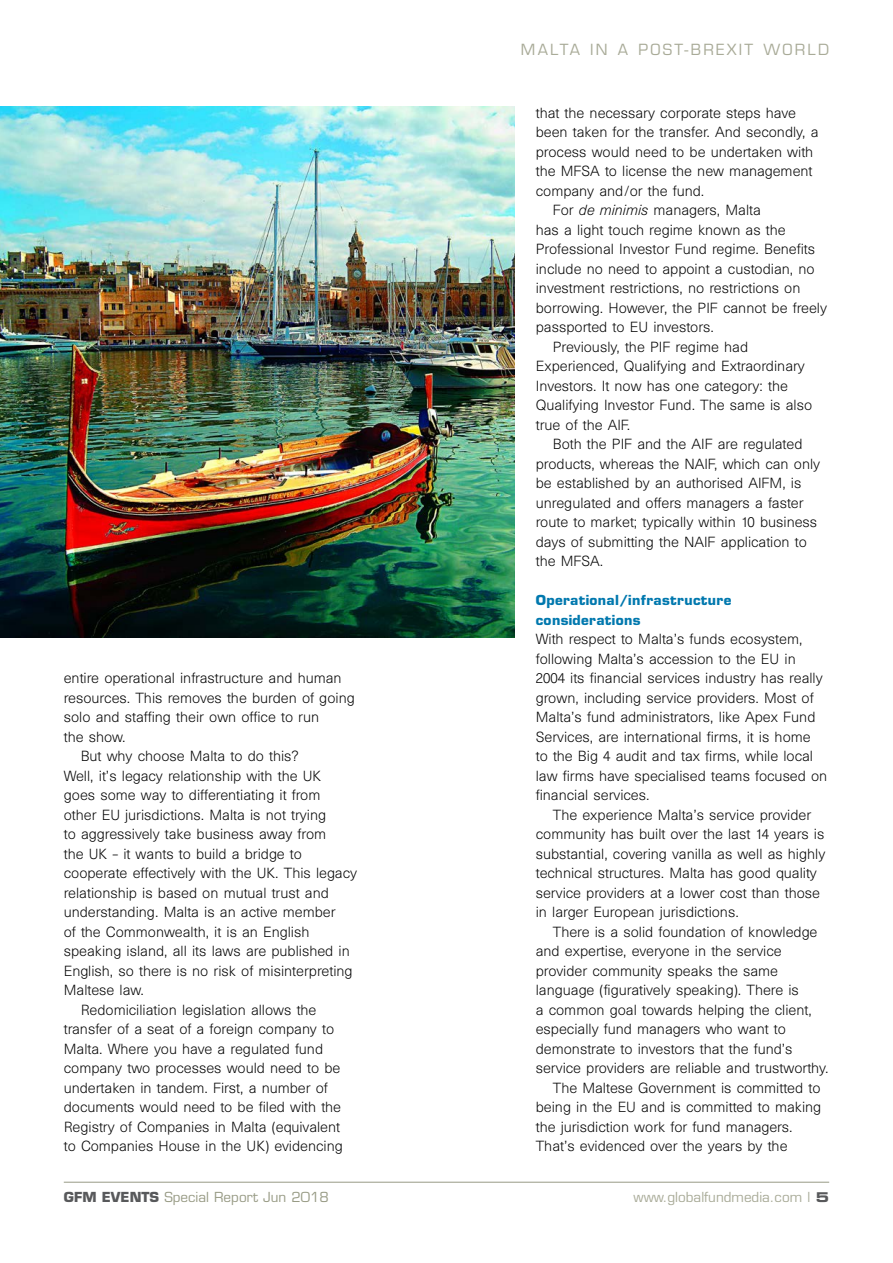
<style>
.page{position:relative;width:893px;height:1263px;background:#fff}
.page>*{position:absolute;margin:0;border:0;box-sizing:border-box;transform-origin:0 0}
.t1{font:15px "Eurostile";letter-spacing:.15em;color:#a9ab98}
.t2{font:300 13.5px/19.5px "Unica SB";color:#000}
.t3{font:700 13.5px/19.5px "Eurostile";letter-spacing:.025em;color:#0078ae}
.t4{font:13.5px "Eurostile";color:#989b85}
.t5{font:13.5px "Eurostile";color:#a9ab98}
.s1{font-style:italic}
.s2{font-weight:700;color:#58595b}
.s3{font-family:"Eurostile Bold Extended Two";color:#58595b}
</style>
<div class="page">
<hr style="left:64px;top:1182px;width:765px;height:1px;background:#989b85">
<img style="left:0;top:106px;width:514px;height:532px">
<p class="t2" style="left:64px;top:669px;width:279px">entire operational infrastructure and human</p>
<p class="t2" style="left:64px;top:688px;width:293px">resources. This removes the burden of going</p>
<p class="t2" style="left:64px;top:708px;width:257px">solo and staffing their own office to run</p>
<p class="t2" style="left:64px;top:727px;width:63px">the show.</p>
<p class="t2" style="left:81px;top:747px;width:220px">But why choose Malta to do this?</p>
<p class="t2" style="left:64px;top:766px;width:259px">Well, it’s legacy relationship with the UK</p>
<p class="t2" style="left:64px;top:786px;width:258px">goes some way to differentiating it from</p>
<p class="t2" style="left:64px;top:805px;width:264px">other EU jurisdictions. Malta is not trying</p>
<p class="t2" style="left:64px;top:825px;width:264px">to aggressively take business away from</p>
<p class="t2" style="left:64px;top:844px;width:240px">the UK – it wants to build a bridge to</p>
<p class="t2" style="left:64px;top:864px;width:295px">cooperate effectively with the UK. This legacy</p>
<p class="t2" style="left:64px;top:883px;width:267px">relationship is based on mutual trust and</p>
<p class="t2" style="left:64px;top:903px;width:273px">understanding. Malta is an active member</p>
<p class="t2" style="left:64px;top:922px;width:247px">of the Commonwealth, it is an English</p>
<p class="t2" style="left:64px;top:942px;width:287px">speaking island, all its laws are published in</p>
<p class="t2" style="left:64px;top:961px;width:290px">English, so there is no risk of misinterpreting</p>
<p class="t2" style="left:64px;top:981px;width:82px">Maltese law.</p>
<p class="t2" style="left:81px;top:1000px;width:237px">Redomiciliation legislation allows the</p>
<p class="t2" style="left:64px;top:1020px;width:272px">transfer of a seat of a foreign company to</p>
<p class="t2" style="left:64px;top:1039px;width:261px">Malta. Where you have a regulated fund</p>
<p class="t2" style="left:64px;top:1059px;width:278px">company two processes would need to be</p>
<p class="t2" style="left:64px;top:1078px;width:266px">undertaken in tandem. First, a number of</p>
<p class="t2" style="left:64px;top:1098px;width:279px">documents would need to be filed with the</p>
<p class="t2" style="left:64px;top:1117px;width:278px">Registry of Companies in Malta (equivalent</p>
<p class="t2" style="left:64px;top:1137px;width:281px">to Companies House in the UK) evidencing</p>
<p class="t1" style="left:521px;top:40px;width:310px">MALTA IN A POST-BREXIT WORLD</p>
<p class="t2" style="left:536px;top:103px;width:262px">that the necessary corporate steps have</p>
<p class="t2" style="left:536px;top:123px;width:284px">been taken for the transfer. And secondly, a</p>
<p class="t2" style="left:536px;top:142px;width:279px">process would need to be undertaken with</p>
<p class="t2" style="left:536px;top:162px;width:278px">the MFSA to license the new management</p>
<p class="t2" style="left:536px;top:181px;width:170px">company and/or the fund.</p>
<p class="t2" style="left:553px;top:201px;width:210px">For <span class="s1">de minimis</span> managers, Malta</p>
<p class="t2" style="left:536px;top:220px;width:251px">has a light touch regime known as the</p>
<p class="t2" style="left:536px;top:240px;width:281px">Professional Investor Fund regime. Benefits</p>
<p class="t2" style="left:536px;top:259px;width:280px">include no need to appoint a custodian, no</p>
<p class="t2" style="left:536px;top:279px;width:266px">investment restrictions, no restrictions on</p>
<p class="t2" style="left:536px;top:298px;width:293px">borrowing. However, the PIF cannot be freely</p>
<p class="t2" style="left:536px;top:318px;width:180px">passported to EU investors.</p>
<p class="t2" style="left:553px;top:337px;width:197px">Previously, the PIF regime had</p>
<p class="t2" style="left:536px;top:357px;width:271px">Experienced, Qualifying and Extraordinary</p>
<p class="t2" style="left:536px;top:376px;width:254px">Investors. It now has one category: the</p>
<p class="t2" style="left:536px;top:396px;width:278px">Qualifying Investor Fund. The same is also</p>
<p class="t2" style="left:536px;top:415px;width:96px">true of the AIF.</p>
<p class="t2" style="left:553px;top:435px;width:251px">Both the PIF and the AIF are regulated</p>
<p class="t2" style="left:536px;top:454px;width:286px">products, whereas the NAIF, which can only</p>
<p class="t2" style="left:536px;top:474px;width:267px">be established by an authorised AIFM, is</p>
<p class="t2" style="left:536px;top:493px;width:269px">unregulated and offers managers a faster</p>
<p class="t2" style="left:536px;top:513px;width:283px">route to market; typically within 10 business</p>
<p class="t2" style="left:536px;top:532px;width:273px">days of submitting the NAIF application to</p>
<p class="t2" style="left:536px;top:552px;width:69px">the MFSA.</p>
<p class="t3" style="left:536px;top:591px;width:197px">Operational/infrastructure considerations</p>
<p class="t2" style="left:536px;top:630px;width:293px">With respect to Malta’s funds ecosystem, following Malta’s accession to the EU in 2004 its financial services industry has really grown, including service providers. Most of Malta’s fund administrators, like Apex Fund Services, are international firms, it is home<br>to the Big 4 audit and tax firms, while local law firms have specialised teams focused on financial services.</p>
<p class="t2" style="left:536px;top:805px;width:291px;text-indent:17px">The experience Malta’s service provider community has built over the last 14 years is substantial, covering vanilla as well as highly technical structures. Malta has good quality service providers at a lower cost than those in larger European jurisdictions.</p>
<p class="t2" style="left:553px;top:922px;width:266px">There is a solid foundation of knowledge</p>
<p class="t2" style="left:536px;top:942px;width:247px">and expertise, everyone in the service</p>
<p class="t2" style="left:536px;top:961px;width:244px">provider community speaks the same</p>
<p class="t2" style="left:536px;top:981px;width:265px">language (figuratively speaking). There is</p>
<p class="t2" style="left:536px;top:1000px;width:277px">a common goal towards helping the client,</p>
<p class="t2" style="left:536px;top:1020px;width:252px">especially fund managers who want to</p>
<p class="t2" style="left:536px;top:1039px;width:258px">demonstrate to investors that the fund’s</p>
<p class="t2" style="left:536px;top:1059px;width:294px">service providers are reliable and trustworthy.</p>
<p class="t2" style="left:553px;top:1078px;width:269px">The Maltese Government is committed to</p>
<p class="t2" style="left:536px;top:1098px;width:287px">being in the EU and is committed to making</p>
<p class="t2" style="left:536px;top:1117px;width:258px">the jurisdiction work for fund managers.</p>
<p class="t2" style="left:536px;top:1137px;width:253px">That’s evidenced over the years by the</p>
<p class="t4" style="left:64px;top:1188px;width:266px"><span class="s2">GFM EVENTS</span> Special Report Jun 2018</p>
<p class="t5" style="left:634px;top:1188px;width:197px">www.globalfundmedia.com | <span class="s3">5</span></p>
</div>
